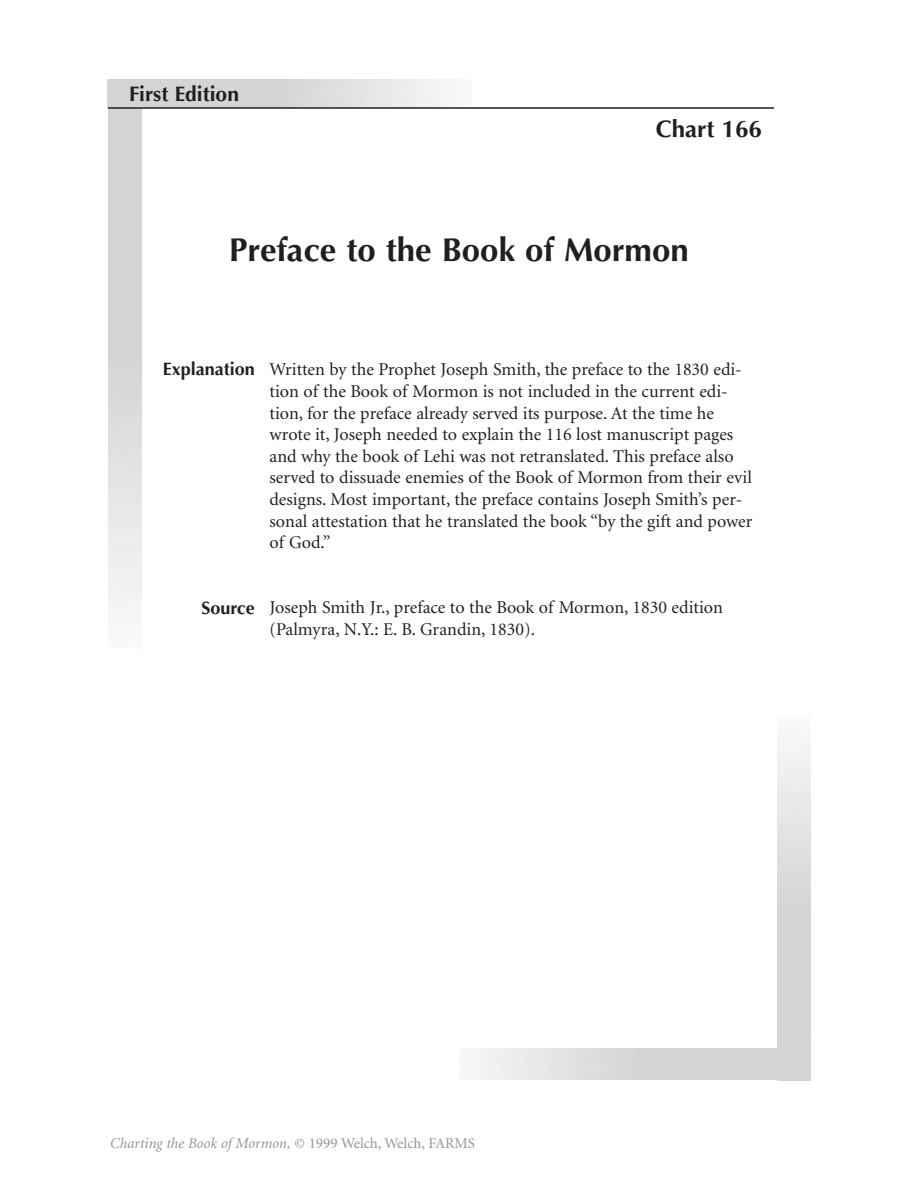
<style>
.page{position:relative;width:918px;height:1188px;background:#fff}
.page>*{position:absolute;margin:0;border:0;box-sizing:border-box;transform-origin:0 0}
.t1{font:700 33px "Optima";color:#221e1f}
.t2{font:700 24px "Optima";color:#221e1f}
.t3{font:700 21px "Optima";color:#221e1f}
.t4{font:18px/21.6px "Minion";color:#221e1f}
.t5{font:700 18px "Optima";color:#221e1f}
.t6{font:italic 15px "Minion";color:#929498}
.s1{font-style:normal}
</style>
<div class="page">
<hr style="left:108px;top:107px;width:666px;height:2px;background:#221e1f">
<p class="t3" style="left:129px;top:85px;width:112px">First Edition</p>
<h2 class="t2" style="left:656px;top:118px;width:108px">Chart 166</h2>
<h1 class="t1" style="left:229px;top:236px;width:461px">Preface to the Book of Mormon</h1>
<p class="t5" style="left:163px;top:361px;width:94px">Explanation</p>
<p class="t4" style="left:270px;top:360px;width:484px">Written by the Prophet Joseph Smith, the preface to the 1830 edi&shy;tion of the Book of Mormon is not included in the current edi&shy;tion, for the preface already served its purpose. At the time he wrote it, Joseph needed to explain the 116 lost manuscript pages and why the book of Lehi was not retranslated. This preface also served to dissuade enemies of the Book of Mormon from their evil designs. Most important, the preface contains Joseph Smith’s per&shy;sonal attestation that he translated the book “by the gift and power of God.”</p>
<p class="t5" style="left:202px;top:601px;width:55px">Source</p>
<p class="t4" style="left:270px;top:598px;width:455px">Joseph Smith Jr., preface to the Book of Mormon, 1830 edition (Palmyra, N.Y.: E. B. Grandin, 1830).</p>
<p class="t6" style="left:110px;top:1137px;width:366px">Charting the Book of Mormon, <span class="s1">© 1999 Welch, Welch, FARMS</span></p>
</div>
